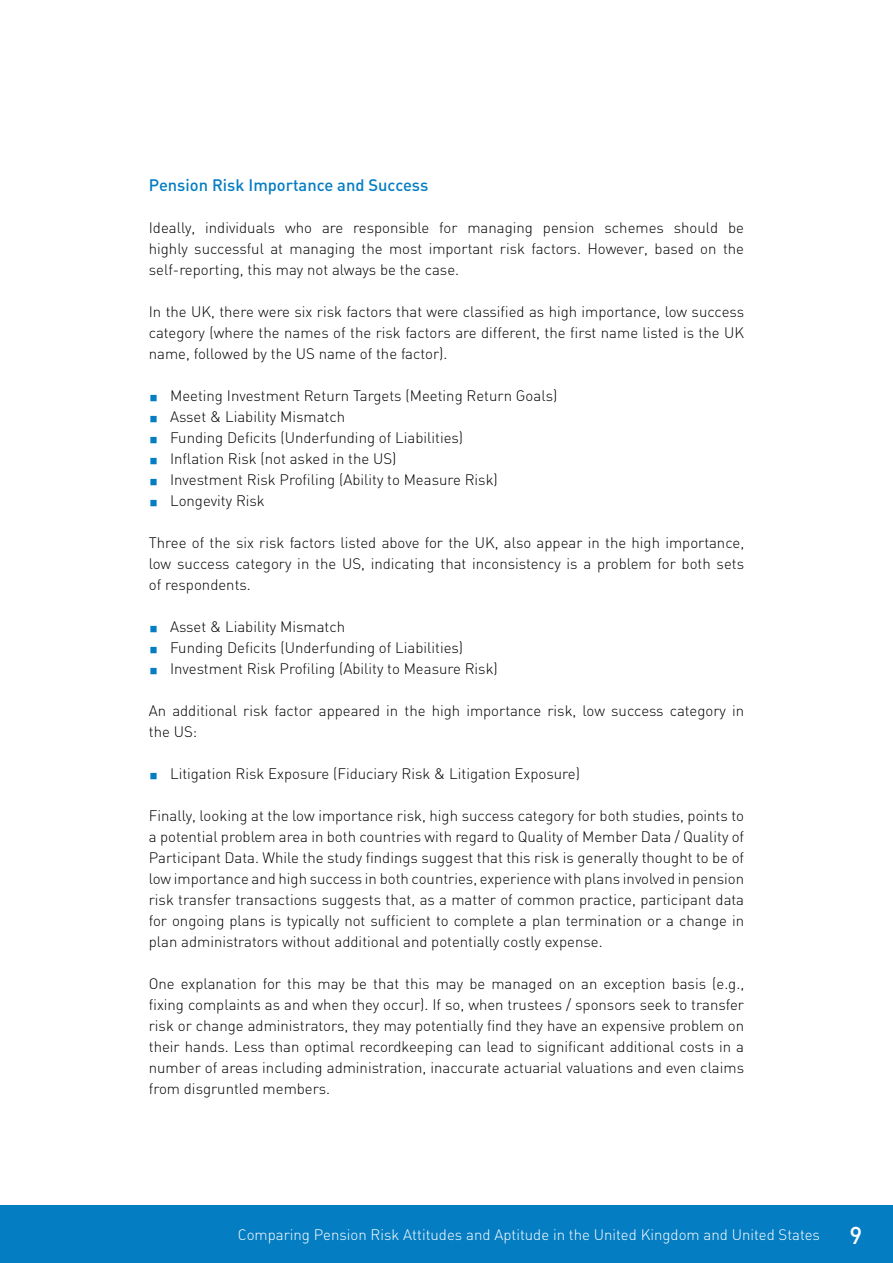
<style>
.page{position:relative;width:893px;height:1263px;background:#fff}
.page>*{position:absolute;margin:0;border:0;box-sizing:border-box;transform-origin:0 0}
.t1{font:16.5px "DIN Medium Alternate";color:#057dc2}
.t2{font:15px/21px "DIN Light Alternate";color:#000;text-align:justify}
.t3{font:15px "DIN Light Alternate";color:#fff}
.s1{color:#057dc2}
.s2{font-family:"DIN";font-weight:500;font-size:24px}
</style>
<div class="page">
<div style="left:0;top:1205px;width:893px;height:58px;background:#057dc2"></div>
<p class="t1" style="left:149px;top:174px;width:281px">Pension Risk Importance and Success</p>
<p class="t2" style="left:149px;top:217px;width:597px">Ideally, individuals who are responsible for managing pension schemes should be highly successful at managing the most important risk factors. However, based on the self-reporting, this may not always be the case.</p>
<p class="t2" style="left:149px;top:301px;width:597px">In the UK, there were six risk factors that were classified as high importance, low success category (where the names of the risk factors are different, the first name listed is the UK name, followed by the US name of the factor).</p>
<p class="t2" style="left:149px;top:385px;width:410px;text-align:left"><span class="s1">◼</span> Meeting Investment Return Targets (Meeting Return Goals) <span class="s1">◼</span> Asset &amp; Liability Mismatch<br><span class="s1">◼</span> Funding Deficits (Underfunding of Liabilities)<br><span class="s1">◼</span> Inflation Risk (not asked in the US)<br><span class="s1">◼</span> Investment Risk Profiling (Ability to Measure Risk)<br><span class="s1">◼</span> Longevity Risk</p>
<p class="t2" style="left:149px;top:532px;width:597px">Three of the six risk factors listed above for the UK, also appear in the high importance, low success category in the US, indicating that inconsistency is a problem for both sets of respondents.</p>
<p class="t2" style="left:149px;top:616px;width:351px;text-align:left"><span class="s1">◼</span> Asset &amp; Liability Mismatch<br><span class="s1">◼</span> Funding Deficits (Underfunding of Liabilities)<br><span class="s1">◼</span> Investment Risk Profiling (Ability to Measure Risk)</p>
<p class="t2" style="left:149px;top:700px;width:597px">An additional risk factor appeared in the high importance risk, low success category in the US:</p>
<p class="t2" style="left:149px;top:763px;width:433px"><span class="s1">◼</span> Litigation Risk Exposure (Fiduciary Risk &amp; Litigation Exposure)</p>
<p class="t2" style="left:149px;top:805px;width:597px">Finally, looking at the low importance risk, high success category for both studies, points to a potential problem area in both countries with regard to Quality of Member Data / Quality of Participant Data. While the study findings suggest that this risk is generally thought to be of low importance and high success in both countries, experience with plans involved in pension risk transfer transactions suggests that, as a matter of common practice, participant data for ongoing plans is typically not sufficient to complete a plan termination or a change in plan administrators without additional and potentially costly expense.</p>
<p class="t2" style="left:149px;top:973px;width:597px">One explanation for this may be that this may be managed on an exception basis (e.g., fixing complaints as and when they occur). If so, when trustees / sponsors seek to transfer risk or change administrators, they may potentially find they have an expensive problem on their hands. Less than optimal recordkeeping can lead to significant additional costs in a number of areas including administration, inaccurate actuarial valuations and even claims from disgruntled members.</p>
<p class="t3" style="left:238px;top:1225px;width:626px">Comparing Pension Risk Attitudes and Aptitude in the United Kingdom and United States <span class="s2">9</span></p>
</div>
